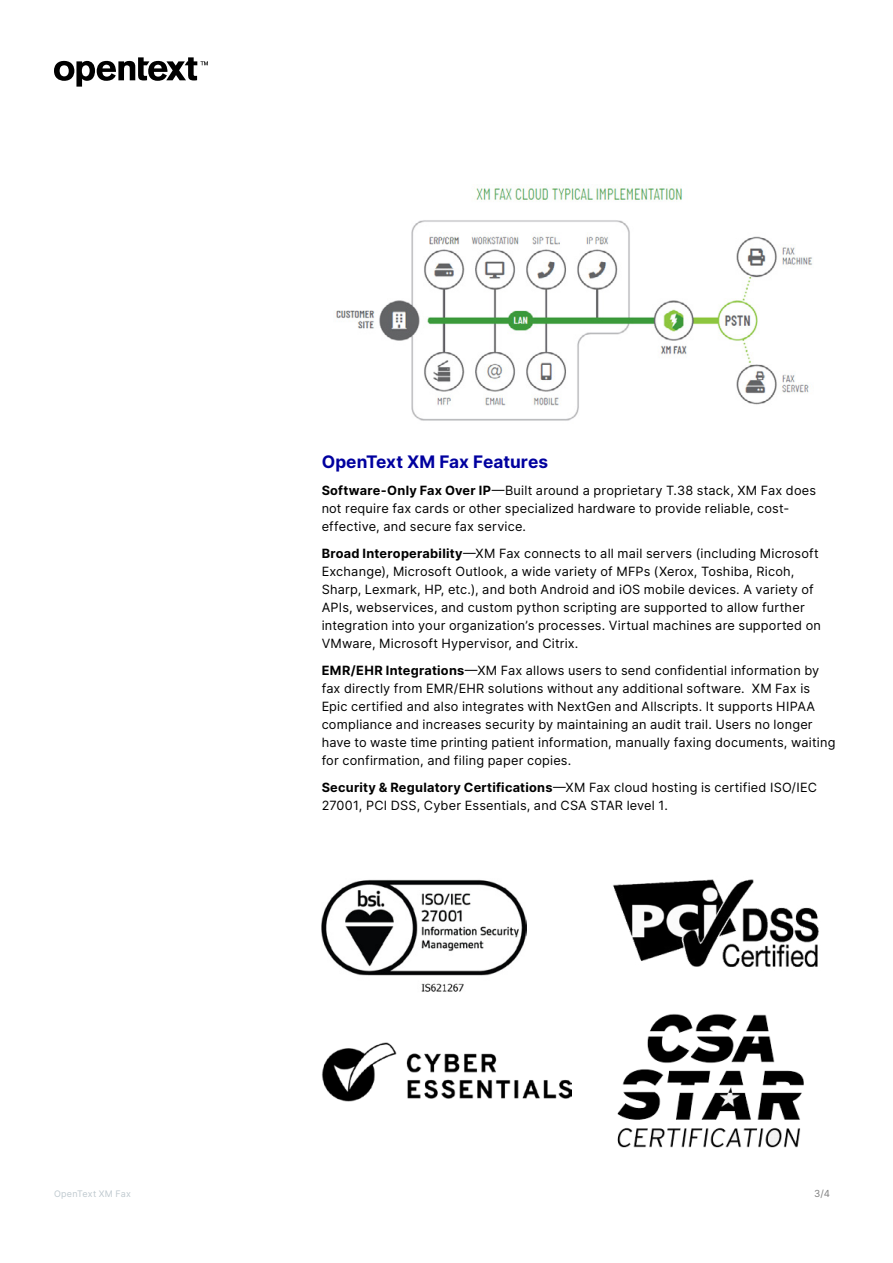
<style>
.page{position:relative;width:893px;height:1263px;background:#fff}
.page>*{position:absolute;margin:0;border:0;box-sizing:border-box;transform-origin:0 0}
.t1{font:700 17.25px "Inter";color:#00009f}
.Body{font:12.75px/18px "Inter";letter-spacing:.015em;color:#000}
.t2{font:9.75px "Inter";color:#808080}
.t3{font:9px "Inter";letter-spacing:.025em;color:#bfc9cf}
.s1{font-weight:700}
</style>
<div class="page">
<svg style="left:54px;top:57px;width:154px;height:30px"></svg>
<img style="left:336px;top:185px;width:477px;height:236px">
<img style="left:322px;top:879px;width:204px;height:113px">
<img style="left:613px;top:879px;width:206px;height:88px">
<img style="left:322px;top:1042px;width:249px;height:59px">
<img style="left:617px;top:1014px;width:187px;height:134px">
<h3 class="t1" style="left:322px;top:449px;width:228px">OpenText XM Fax Features</h3>
<p class="Body" style="left:322px;top:481px;width:496px"><span class="s1">Software-Only Fax Over IP</span>—Built around a proprietary T.38 stack, XM Fax does not require fax cards or other specialized hardware to provide reliable, cost&shy;effective, and secure fax service.</p>
<p class="Body" style="left:322px;top:544px;width:501px"><span class="s1">Broad Interoperability</span>—XM Fax connects to all mail servers (including Microsoft Exchange), Microsoft Outlook, a wide variety of MFPs (Xerox, Toshiba, Ricoh, Sharp, Lexmark, HP, etc.), and both Android and iOS mobile devices. A variety of APIs, webservices, and custom python scripting are supported to allow further integration into your organization’s processes. Virtual machines are supported on VMware, Microsoft Hypervisor, and Citrix.</p>
<p class="Body" style="left:322px;top:661px;width:515px"><span class="s1">EMR/EHR Integrations</span>—XM Fax allows users to send confidential information by fax directly from EMR/EHR solutions without any additional software. XM Fax is Epic certified and also integrates with NextGen and Allscripts. It supports HIPAA compliance and increases security by maintaining an audit trail. Users no longer have to waste time printing patient information, manually faxing documents, waiting for confirmation, and filing paper copies.</p>
<p class="Body" style="left:322px;top:778px;width:497px"><span class="s1">Security &amp; Regulatory Certifications</span>—XM Fax cloud hosting is certified ISO/IEC<br>27001, PCI DSS, Cyber Essentials, and CSA STAR level 1.</p>
<p class="t3" style="left:54px;top:1187px;width:78px">OpenText XM Fax</p>
<p class="t2" style="left:814px;top:1186px;width:17px">3/4</p>
</div>
